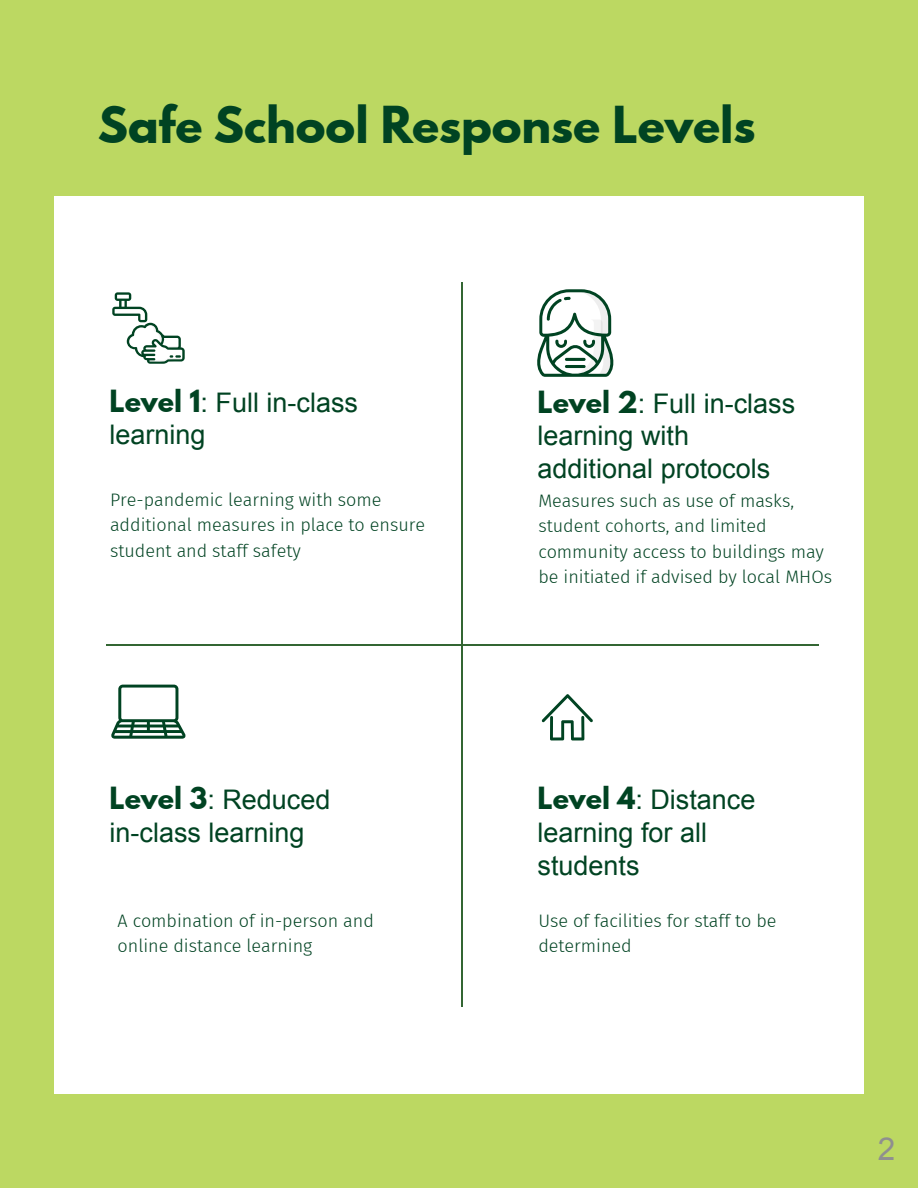
<style>
.page{position:relative;width:918px;height:1188px;background:#bcd862}
.page>*{position:absolute;margin:0;border:0;box-sizing:border-box;transform-origin:0 0}
.t1{font:700 45px "League Spartan";color:#004322}
.t2{font:31.5px "Arial";color:#8f8f8f}
.t3{font:27px/32.7px "Arial";color:#004322}
.t4{font:300 18px/25.2px "Fira Sans";color:#004322}
.s1{font-family:"League Spartan";font-weight:700}
</style>
<div class="page">
<div style="left:54px;top:196px;width:810px;height:897px;background:#fff"></div>
<hr style="left:106px;top:644px;width:42px;height:1px;background:#363">
<hr style="left:148px;top:644px;width:41px;height:1px;background:#363">
<hr style="left:189px;top:644px;width:42px;height:1px;background:#363">
<hr style="left:231px;top:644px;width:42px;height:1px;background:#363">
<hr style="left:273px;top:644px;width:42px;height:1px;background:#363">
<hr style="left:315px;top:644px;width:41px;height:1px;background:#363">
<hr style="left:356px;top:644px;width:42px;height:1px;background:#363">
<hr style="left:398px;top:644px;width:42px;height:1px;background:#363">
<hr style="left:440px;top:644px;width:41px;height:1px;background:#363">
<hr style="left:481px;top:644px;width:42px;height:1px;background:#363">
<hr style="left:523px;top:644px;width:42px;height:1px;background:#363">
<hr style="left:565px;top:644px;width:42px;height:1px;background:#363">
<hr style="left:607px;top:644px;width:41px;height:1px;background:#363">
<hr style="left:648px;top:644px;width:42px;height:1px;background:#363">
<hr style="left:690px;top:644px;width:42px;height:1px;background:#363">
<hr style="left:732px;top:644px;width:41px;height:1px;background:#363">
<hr style="left:773px;top:644px;width:42px;height:1px;background:#363">
<hr style="left:461px;top:282px;width:1px;height:42px;background:#363">
<hr style="left:461px;top:324px;width:1px;height:42px;background:#363">
<hr style="left:461px;top:366px;width:1px;height:41px;background:#363">
<hr style="left:461px;top:407px;width:1px;height:42px;background:#363">
<hr style="left:461px;top:449px;width:1px;height:42px;background:#363">
<hr style="left:461px;top:491px;width:1px;height:41px;background:#363">
<hr style="left:461px;top:532px;width:1px;height:42px;background:#363">
<hr style="left:461px;top:574px;width:1px;height:42px;background:#363">
<hr style="left:461px;top:616px;width:1px;height:41px;background:#363">
<hr style="left:461px;top:657px;width:1px;height:42px;background:#363">
<hr style="left:461px;top:699px;width:1px;height:42px;background:#363">
<hr style="left:461px;top:741px;width:1px;height:41px;background:#363">
<hr style="left:461px;top:782px;width:1px;height:42px;background:#363">
<hr style="left:461px;top:824px;width:1px;height:42px;background:#363">
<hr style="left:461px;top:866px;width:1px;height:41px;background:#363">
<hr style="left:461px;top:907px;width:1px;height:42px;background:#363">
<hr style="left:461px;top:949px;width:1px;height:42px;background:#363">
<svg style="left:461px;top:991px;width:1px;height:16px"></svg>
<svg style="left:112px;top:292px;width:73px;height:72px"></svg>
<svg style="left:537px;top:289px;width:77px;height:88px"></svg>
<svg style="left:111px;top:685px;width:75px;height:54px"></svg>
<svg style="left:542px;top:694px;width:51px;height:46px"></svg>
<h1 class="t1" style="left:98px;top:89px;width:659px">Safe School Response Levels</h1>
<h3 class="t3" style="left:110px;top:386px;width:250px"><span class="s1">Level 1</span>: Full in-class learning</h3>
<p class="t4" style="left:110px;top:487px;width:317px">Pre-pandemic learning with some additional measures in place to ensure student and staff safety</p>
<h3 class="t3" style="left:110px;top:784px;width:222px"><span class="s1">Level 3</span>: Reduced in-class learning</h3>
<p class="t4" style="left:118px;top:908px;width:258px;line-height:24.8px">A combination of in-person and online distance learning</p>
<h3 class="t3" style="left:538px;top:387px;width:259px"><span class="s1">Level 2</span>: Full in-class learning with additional protocols</h3>
<p class="t4" style="left:538px;top:489px;width:295px">Measures such as use of masks, student cohorts, and limited community access to buildings may be initiated if advised by local MHOs</p>
<h3 class="t3" style="left:538px;top:784px;width:219px"><span class="s1">Level 4</span>: Distance learning for all students</h3>
<p class="t4" style="left:538px;top:908px;width:240px;line-height:24.8px">Use of facilities for staff to be determined</p>
<h2 class="t2" style="left:878px;top:1131px;width:19px">2</h2>
</div>
